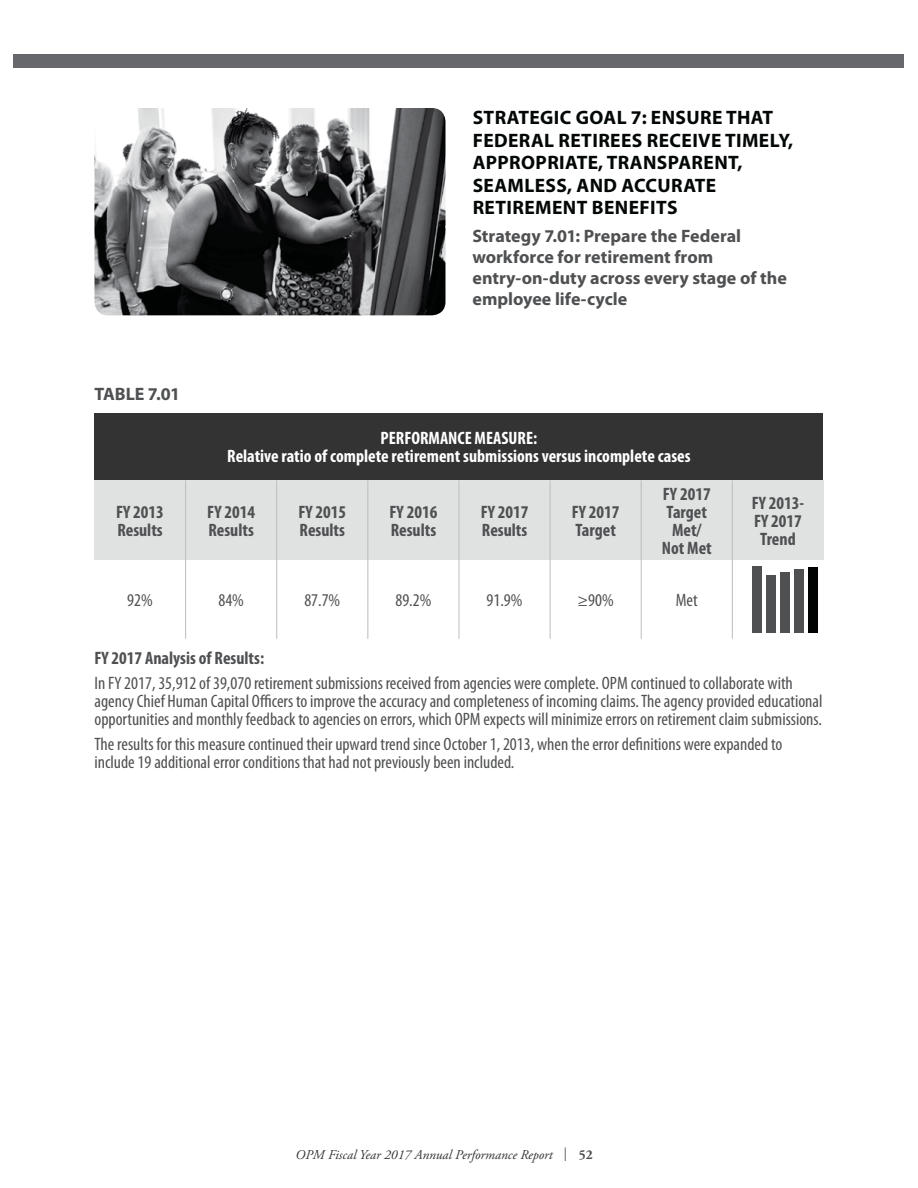
<style>
.page{position:relative;width:918px;height:1188px;background:#fff}
.page>*{position:absolute;margin:0;border:0;box-sizing:border-box;transform-origin:0 0}
.t1{font:700 19.5px/22.5px "Myriad Pro";letter-spacing:.02em;color:#030806}
.t2{font:condensed 18px/18px "Myriad Pro";color:#4f5052}
.t3{font:700 condensed 18px/18px "Myriad Pro";color:#4f5052}
.t4{font:700 18px/21px "Myriad Pro";color:#4f5052}
.t5{font:700 condensed 18px/18px "Myriad Pro";color:#fff;text-align:center}
.t6{font:italic 13.5px "Adobe Garamond Pro";color:#333334}
.t7{font:700 13.5px "Adobe Garamond Pro";color:#4f5052}
</style>
<div class="page">
<div style="left:14px;top:54px;width:890px;height:14px;background:#67686c"></div>
<svg style="left:565px;top:1148px;width:1px;height:13px"></svg>
<div style="left:808px;top:567px;width:9px;height:66px;background:#010202"></div>
<div style="left:794px;top:569px;width:10px;height:64px;background:#4f5052"></div>
<div style="left:780px;top:572px;width:10px;height:61px;background:#4f5052"></div>
<div style="left:766px;top:576px;width:10px;height:57px;background:#4f5052"></div>
<div style="left:752px;top:566px;width:10px;height:67px;background:#4f5052"></div>
<img style="left:94px;top:108px;width:352px;height:207px;border-radius:14px">
<div style="left:94px;top:413px;width:729px;height:67px;background:#333334"></div>
<div style="left:94px;top:480px;width:92px;height:80px;background:#e0e1e1"></div>
<div style="left:186px;top:480px;width:91px;height:80px;background:#e0e1e1"></div>
<div style="left:277px;top:480px;width:91px;height:80px;background:#e0e1e1"></div>
<div style="left:368px;top:480px;width:91px;height:80px;background:#e0e1e1"></div>
<div style="left:459px;top:480px;width:91px;height:80px;background:#e0e1e1"></div>
<div style="left:550px;top:480px;width:91px;height:80px;background:#e0e1e1"></div>
<div style="left:641px;top:480px;width:91px;height:80px;background:#e0e1e1"></div>
<div style="left:732px;top:480px;width:91px;height:80px;background:#e0e1e1"></div>
<hr style="left:185px;top:480px;width:1px;height:80px;background:#bbbcbe">
<hr style="left:276px;top:480px;width:1px;height:80px;background:#bbbcbe">
<hr style="left:367px;top:480px;width:1px;height:80px;background:#bbbcbe">
<hr style="left:459px;top:480px;width:1px;height:80px;background:#bbbcbe">
<hr style="left:550px;top:480px;width:1px;height:80px;background:#bbbcbe">
<hr style="left:641px;top:480px;width:1px;height:80px;background:#bbbcbe">
<hr style="left:732px;top:480px;width:1px;height:80px;background:#bbbcbe">
<hr style="left:185px;top:560px;width:1px;height:79px;background:#bbbcbe">
<hr style="left:276px;top:560px;width:1px;height:79px;background:#bbbcbe">
<hr style="left:367px;top:560px;width:1px;height:79px;background:#bbbcbe">
<hr style="left:459px;top:560px;width:1px;height:79px;background:#bbbcbe">
<hr style="left:550px;top:560px;width:1px;height:79px;background:#bbbcbe">
<hr style="left:641px;top:560px;width:1px;height:79px;background:#bbbcbe">
<hr style="left:732px;top:560px;width:1px;height:79px;background:#bbbcbe">
<h5 class="t4" style="left:94px;top:385px;width:87px">TABLE 7.01</h5>
<h3 class="t1" style="left:473px;top:108px;width:322px">STRATEGIC GOAL 7: ENSURE THAT<br>FEDERAL RETIREES RECEIVE TIMELY,<br>APPROPRIATE, TRANSPARENT,<br>SEAMLESS, AND ACCURATE<br>RETIREMENT BENEFITS</h3>
<h4 class="t4" style="left:472px;top:227px;width:316px">Strategy 7.01: Prepare the Federal workforce for retirement from entry-on-duty across every stage of the employee life-cycle</h4>
<h6 class="t5" style="left:227px;top:431px;width:465px">PERFORMANCE MEASURE:<br>Relative ratio of complete retirement submissions versus incomplete cases</h6>
<p class="t3" style="left:116px;top:505px;width:49px">FY 2013<br>Results</p>
<p class="t3" style="left:207px;top:505px;width:49px">FY 2014<br>Results</p>
<p class="t3" style="left:298px;top:505px;width:49px">FY 2015<br>Results</p>
<p class="t3" style="left:390px;top:505px;width:49px">FY 2016<br>Results</p>
<p class="t3" style="left:481px;top:505px;width:49px">FY 2017<br>Results</p>
<p class="t3" style="left:572px;top:505px;width:49px">FY 2017<br>Target</p>
<p class="t3" style="left:662px;top:487px;width:52px;text-align:center">FY 2017<br>Target<br>Met/<br>Not Met</p>
<p class="t3" style="left:752px;top:496px;width:54px;text-align:center">FY 2013-<br>FY 2017<br>Trend</p>
<p class="t2" style="left:127px;top:593px;width:27px">92%</p>
<p class="t2" style="left:218px;top:593px;width:27px">84%</p>
<p class="t2" style="left:304px;top:593px;width:37px">87.7%</p>
<p class="t2" style="left:395px;top:593px;width:37px">89.2%</p>
<p class="t2" style="left:487px;top:593px;width:37px">91.9%</p>
<p class="t2" style="left:578px;top:593px;width:38px">≥90%</p>
<p class="t2" style="left:676px;top:593px;width:23px">Met</p>
<p class="t3" style="left:94px;top:651px;width:171px">FY 2017 Analysis of Results:</p>
<p class="t2" style="left:94px;top:676px;width:730px">In FY 2017, 35,912 of 39,070 retirement submissions received from agencies were complete. OPM continued to collaborate with agency Chief Human Capital Officers to improve the accuracy and completeness of incoming claims. The agency provided educational opportunities and monthly feedback to agencies on errors, which OPM expects will minimize errors on retirement claim submissions.</p>
<p class="t2" style="left:94px;top:737px;width:690px">The results for this measure continued their upward trend since October 1, 2013, when the error definitions were expanded to include 19 additional error conditions that had not previously been included.</p>
<p class="t6" style="left:296px;top:1150px;width:259px">OPM Fiscal Year 2017 Annual Performance Report</p>
<p class="t7" style="left:579px;top:1149px;width:16px">52</p>
</div>
